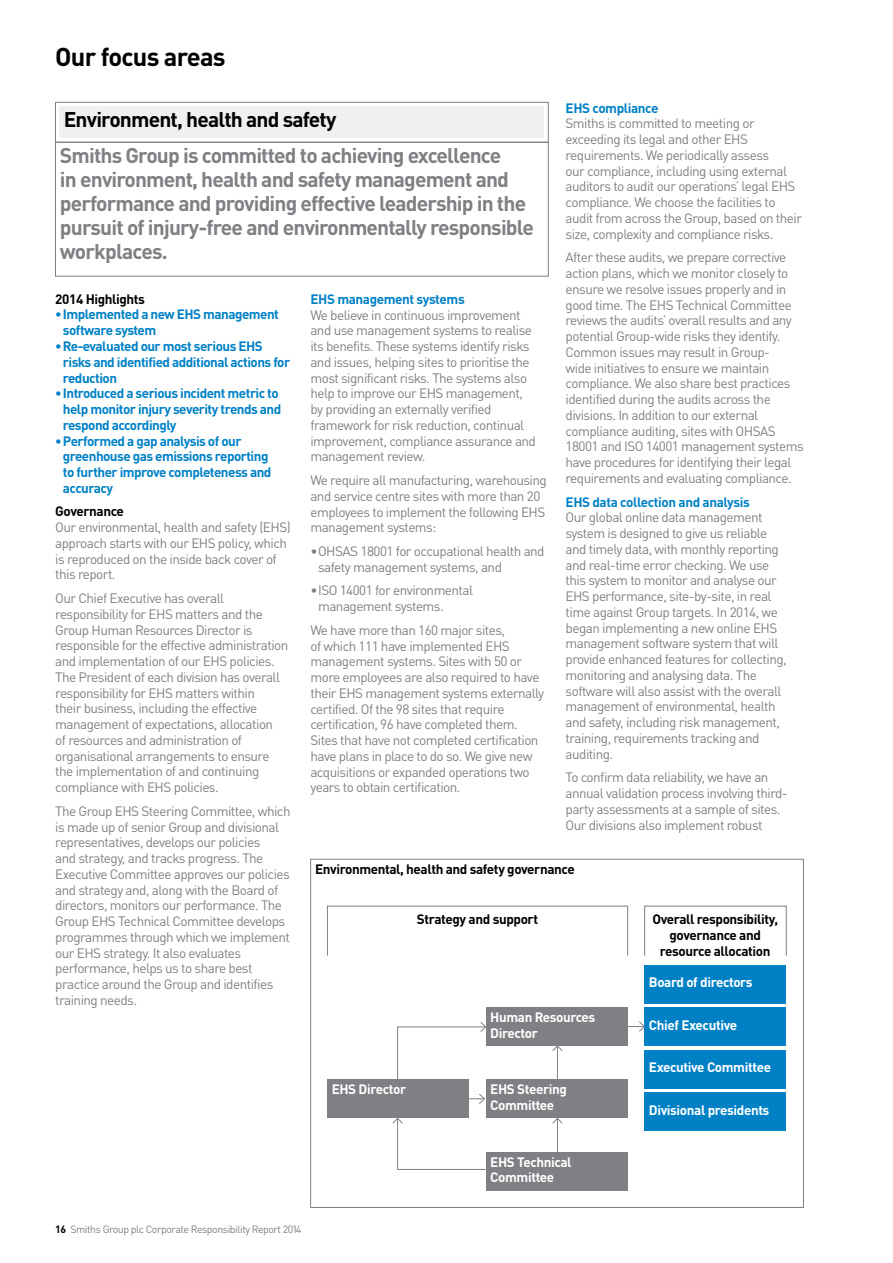
<style>
.page{position:relative;width:893px;height:1263px;background:#fff}
.page>*{position:absolute;margin:0;border:0;box-sizing:border-box;transform-origin:0 0}
.t1{font:700 25.5px "DINOT";letter-spacing:-.03em;color:#000}
.t2{font:700 21px/24px "DINOT";letter-spacing:-.04em;color:#7e8083}
.t3{font:700 21px "DINOT";letter-spacing:-.04em;color:#000}
.t4{font:13.5px/15.8px "DINOT";letter-spacing:-.04em;color:#7e8083}
.t5{font:700 13.5px/15.8px "DINOT";letter-spacing:-.04em;color:#0081c6}
.t6{font:700 13.5px/15.8px "DINOT";letter-spacing:-.03em;color:#fff}
.t7{font:700 13.5px/15.8px "DINOT";letter-spacing:-.03em;color:#000;text-align:center}
.t8{font:10.5px "DINOT";letter-spacing:-.04em;color:#7e8083}
.s1{font-weight:700;color:#000}
</style>
<div class="page">
<div style="left:486px;top:1007px;width:142px;height:39px;background:#7e8083"></div>
<div style="left:486px;top:1080px;width:142px;height:38px;background:#7e8083"></div>
<div style="left:486px;top:1152px;width:142px;height:38px;background:#7e8083"></div>
<hr style="left:327px;top:906px;width:301px;height:1px;background:#7e8083">
<hr style="left:627px;top:906px;width:1px;height:49px;background:#7e8083">
<hr style="left:327px;top:906px;width:1px;height:49px;background:#7e8083">
<svg style="left:469px;top:1094px;width:16px;height:10px"></svg>
<div style="left:327px;top:1080px;width:142px;height:38px;background:#7e8083"></div>
<hr style="left:397px;top:1169px;width:89px;height:1px;background:#7e8083">
<hr style="left:397px;top:1118px;width:1px;height:51px;background:#7e8083">
<svg style="left:392px;top:1118px;width:11px;height:6px"></svg>
<hr style="left:397px;top:1027px;width:1px;height:53px;background:#7e8083">
<hr style="left:398px;top:1027px;width:88px;height:1px;background:#7e8083">
<svg style="left:480px;top:1022px;width:6px;height:10px"></svg>
<div style="left:645px;top:965px;width:141px;height:38px;background:#0081c6"></div>
<div style="left:645px;top:1007px;width:141px;height:39px;background:#0081c6"></div>
<div style="left:645px;top:1050px;width:141px;height:38px;background:#0081c6"></div>
<div style="left:645px;top:1092px;width:141px;height:39px;background:#0081c6"></div>
<hr style="left:644px;top:906px;width:142px;height:1px;background:#7e8083">
<hr style="left:786px;top:906px;width:1px;height:49px;background:#7e8083">
<hr style="left:644px;top:906px;width:1px;height:49px;background:#7e8083">
<svg style="left:628px;top:1021px;width:17px;height:11px"></svg>
<hr style="left:557px;top:1046px;width:1px;height:33px;background:#7e8083">
<svg style="left:552px;top:1046px;width:11px;height:5px"></svg>
<hr style="left:557px;top:1118px;width:1px;height:34px;background:#7e8083">
<svg style="left:552px;top:1118px;width:11px;height:6px"></svg>
<div style="left:55px;top:102px;width:494px;height:40px;border:1px solid #7e8083"></div>
<div style="left:60px;top:106px;width:484px;height:32px;background:#f0f0f0"></div>
<div style="left:55px;top:142px;width:494px;height:134px;border:1px solid #7e8083"></div>
<h1 class="t1" style="left:55px;top:40px;width:172px">Our focus areas</h1>
<p class="t5" style="left:566px;top:100px;width:94px">EHS compliance</p>
<p class="t4" style="left:566px;top:115px;width:238px">Smiths is committed to meeting or exceeding its legal and other EHS requirements. We periodically assess<br>our compliance, including using external auditors to audit our operations’ legal EHS compliance. We choose the facilities to audit from across the Group, based on their size, complexity and compliance risks.</p>
<p class="t4" style="left:566px;top:249px;width:240px">After these audits, we prepare corrective action plans, which we monitor closely to ensure we resolve issues properly and in good time. The EHS Technical Committee reviews the audits’ overall results and any potential Group-wide risks they identify.<br>Common issues may result in Group-<br>wide initiatives to ensure we maintain compliance. We also share best practices identified during the audits across the divisions. In addition to our external compliance auditing, sites with OHSAS 18001 and ISO 14001 management systems have procedures for identifying their legal requirements and evaluating compliance.</p>
<p class="t5" style="left:566px;top:493px;width:186px">EHS data collection and analysis</p>
<p class="t4" style="left:566px;top:509px;width:223px">Our global online data management system is designed to give us reliable and timely data, with monthly reporting and real-time error checking. We use this system to monitor and analyse our EHS performance, site-by-site, in real time against Group targets. In 2014, we began implementing a new online EHS management software system that will provide enhanced features for collecting, monitoring and analysing data. The software will also assist with the overall management of environmental, health and safety, including risk management, training, requirements tracking and auditing.</p>
<p class="t4" style="left:566px;top:769px;width:224px">To confirm data reliability, we have an annual validation process involving third&shy;party assessments at a sample of sites.<br>Our divisions also implement robust</p>
<h2 class="t3" style="left:64px;top:105px;width:274px">Environment, health and safety</h2>
<h2 class="t2" style="left:60px;top:143px;width:476px">Smiths Group is committed to achieving excellence<br>in environment, health and safety management and performance and providing effective leadership in the pursuit of injury-free and environmentally responsible workplaces.</h2>
<p class="t7" style="left:55px;top:291px;width:91px">2014 Highlights</p>
<p class="t5" style="left:63px;top:306px;width:218px;text-indent:-8px">• Implemented a new EHS management software system</p>
<p class="t5" style="left:63px;top:338px;width:229px;text-indent:-8px">• Re-evaluated our most serious EHS risks and identified additional actions for reduction</p>
<p class="t5" style="left:63px;top:385px;width:220px;text-indent:-8px">• Introduced a serious incident metric to help monitor injury severity trends and respond accordingly</p>
<p class="t5" style="left:63px;top:432px;width:210px;text-indent:-8px">• Performed a gap analysis of our greenhouse gas emissions reporting to further improve completeness and accuracy</p>
<p class="t7" style="left:55px;top:503px;width:70px">Governance</p>
<p class="t4" style="left:55px;top:519px;width:237px">Our environmental, health and safety (EHS) approach starts with our EHS policy, which is reproduced on the inside back cover of this report.</p>
<p class="t4" style="left:55px;top:590px;width:235px">Our Chief Executive has overall responsibility for EHS matters and the Group Human Resources Director is responsible for the effective administration and implementation of our EHS policies.<br>The President of each division has overall responsibility for EHS matters within<br>their business, including the effective management of expectations, allocation<br>of resources and administration of organisational arrangements to ensure the implementation of and continuing compliance with EHS policies.</p>
<p class="t4" style="left:55px;top:803px;width:237px">The Group EHS Steering Committee, which is made up of senior Group and divisional representatives, develops our policies<br>and strategy, and tracks progress. The Executive Committee approves our policies and strategy and, along with the Board of directors, monitors our performance. The Group EHS Technical Committee develops programmes through which we implement our EHS strategy. It also evaluates performance, helps us to share best practice around the Group and identifies training needs.</p>
<p class="t5" style="left:310px;top:291px;width:156px">EHS management systems</p>
<p class="t4" style="left:310px;top:307px;width:227px">We believe in continuous improvement and use management systems to realise its benefits. These systems identify risks and issues, helping sites to prioritise the most significant risks. The systems also help to improve our EHS management, by providing an externally verified framework for risk reduction, continual improvement, compliance assurance and management review.</p>
<p class="t4" style="left:310px;top:472px;width:238px">We require all manufacturing, warehousing and service centre sites with more than 20 employees to implement the following EHS management systems:</p>
<p class="t4" style="left:318px;top:543px;width:228px;text-indent:-8px">• OHSAS 18001 for occupational health and safety management systems, and</p>
<p class="t4" style="left:318px;top:582px;width:156px;text-indent:-8px">• ISO 14001 for environmental management systems.</p>
<p class="t4" style="left:310px;top:622px;width:235px">We have more than 160 major sites,<br>of which 111 have implemented EHS management systems. Sites with 50 or more employees are also required to have their EHS management systems externally certified. Of the 98 sites that require certification, 96 have completed them.<br>Sites that have not completed certification have plans in place to do so. We give new acquisitions or expanded operations two years to obtain certification.</p>
<p class="t7" style="left:315px;top:861px;width:261px">Environmental, health and safety governance</p>
<p class="t7" style="left:652px;top:911px;width:127px">Overall responsibility, governance and resource allocation</p>
<p class="t7" style="left:417px;top:911px;width:123px">Strategy and support</p>
<p class="t6" style="left:649px;top:974px;width:105px">Board of directors</p>
<p class="t6" style="left:649px;top:1016px;width:90px">Chief Executive</p>
<p class="t6" style="left:649px;top:1059px;width:124px">Executive Committee</p>
<p class="t6" style="left:649px;top:1101px;width:122px">Divisional presidents</p>
<p class="t6" style="left:490px;top:1009px;width:107px">Human Resources<br>Director</p>
<p class="t6" style="left:332px;top:1081px;width:76px">EHS Director</p>
<p class="t6" style="left:490px;top:1081px;width:78px">EHS Steering<br>Committee</p>
<p class="t8" style="left:55px;top:1222px;width:248px"><span class="s1">16</span> Smiths Group plc Corporate Responsibility Report 2014</p>
<p class="t6" style="left:490px;top:1153px;width:83px">EHS Technical<br>Committee</p>
</div>
